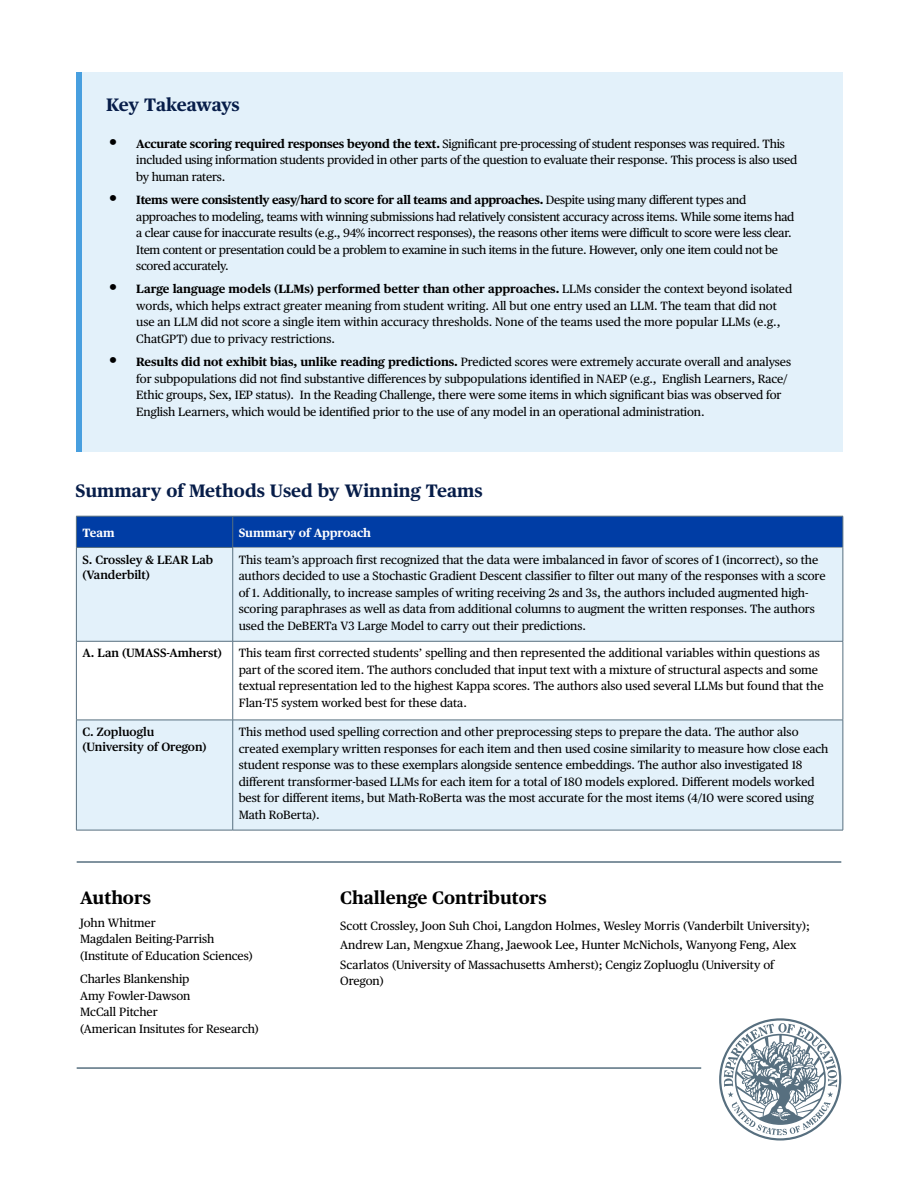
<style>
.page{position:relative;width:918px;height:1188px;background:#fff}
.page>*{position:absolute;margin:0;border:0;box-sizing:border-box;transform-origin:0 0}
.t1{font:700 18px "Publico Text";color:#071d49}
.t2{font:700 18px "Publico Text";color:#000}
.t3{font:12px/16.5px "Publico Text";letter-spacing:-.005em;color:#000}
.t4{font:12px/16.5px "Publico Text";letter-spacing:-.025em;color:#000}
.t5{font:600 12px/15px "Publico Text";letter-spacing:-.005em;color:#000}
.t6{font:700 12px "Publico Text";letter-spacing:-.005em;color:#fff}
.s1{font-weight:700;font-size:18px}
.s2{font-weight:700}
</style>
<div class="page">
<div style="left:76px;top:72px;width:767px;height:380px;background:#e3f1fa"></div>
<div style="left:76px;top:72px;width:6px;height:380px;background:#489fdf"></div>
<div style="left:77px;top:517px;width:766px;height:30px;background:#003da5"></div>
<svg style="left:77px;top:548px;width:766px;height:282px;fill:#e3f1fa"></svg>
<hr style="left:76px;top:516px;width:1px;height:31px;background:#576f7f">
<hr style="left:232px;top:516px;width:1px;height:31px;background:#576f7f">
<hr style="left:233px;top:547px;width:610px;height:1px;background:#92a1ac">
<hr style="left:233px;top:641px;width:610px;height:1px;background:#576f7f">
<hr style="left:233px;top:720px;width:610px;height:1px;background:#576f7f">
<hr style="left:233px;top:830px;width:610px;height:1px;background:#576f7f">
<hr style="left:76px;top:547px;width:157px;height:1px;background:#576f7f">
<hr style="left:76px;top:548px;width:1px;height:93px;background:#576f7f">
<hr style="left:232px;top:548px;width:1px;height:93px;background:#576f7f">
<hr style="left:76px;top:641px;width:157px;height:1px;background:#576f7f">
<hr style="left:76px;top:641px;width:1px;height:79px;background:#576f7f">
<hr style="left:232px;top:641px;width:1px;height:79px;background:#576f7f">
<hr style="left:76px;top:720px;width:157px;height:1px;background:#576f7f">
<hr style="left:76px;top:720px;width:1px;height:110px;background:#576f7f">
<hr style="left:232px;top:720px;width:1px;height:110px;background:#576f7f">
<hr style="left:76px;top:830px;width:157px;height:1px;background:#576f7f">
<hr style="left:76px;top:516px;width:157px;height:1px;background:#576f7f">
<hr style="left:233px;top:516px;width:610px;height:1px;background:#576f7f">
<hr style="left:843px;top:516px;width:1px;height:31px;background:#576f7f">
<hr style="left:843px;top:547px;width:1px;height:94px;background:#576f7f">
<hr style="left:843px;top:641px;width:1px;height:79px;background:#576f7f">
<hr style="left:843px;top:720px;width:1px;height:110px;background:#576f7f">
<div style="left:719px;top:1018px;width:122px;height:123px;border:2px solid #576f7f;border-radius:50%"></div>
<svg style="left:724px;top:1023px;width:113px;height:112px"></svg>
<hr style="left:77px;top:1067px;width:624px;height:2px;background:#576f7f">
<hr style="left:77px;top:861px;width:764px;height:2px;background:#576f7f">
<h1 class="t1" style="left:106px;top:91px;width:135px">Key Takeaways</h1>
<p class="t3" style="left:136px;top:135px;width:662px;text-indent:-27px"><span class="s1">•</span> <span class="s2">Accurate scoring required responses beyond the text.</span> Significant pre-processing of student responses was required. This included using information students provided in other parts of the question to evaluate their response. This process is also used by human raters.</p>
<p class="t4" style="left:136px;top:191px;width:660px;text-indent:-27px"><span class="s1">•</span> <span class="s2">Items were consistently easy/hard to score for all teams and approaches.</span> Despite using many different types and approaches to modeling, teams with winning submissions had relatively consistent accuracy across items. While some items had a clear cause for inaccurate results (e.g., 94% incorrect responses), the reasons other items were difficult to score were less clear.<br>Item content or presentation could be a problem to examine in such items in the future. However, only one item could not be scored accurately.</p>
<p class="t3" style="left:136px;top:280px;width:657px;text-indent:-27px"><span class="s1">•</span> <span class="s2">Large language models (LLMs) performed better than other approaches.</span> LLMs consider the context beyond isolated words, which helps extract greater meaning from student writing. All but one entry used an LLM. The team that did not use an LLM did not score a single item within accuracy thresholds. None of the teams used the more popular LLMs (e.g., ChatGPT) due to privacy restrictions.</p>
<p class="t3" style="left:136px;top:353px;width:656px;text-indent:-27px"><span class="s1">•</span> <span class="s2">Results did not exhibit bias, unlike reading predictions.</span> Predicted scores were extremely accurate overall and analyses for subpopulations did not find substantive differences by subpopulations identified in NAEP (e.g., English Learners, Race/ Ethic groups, Sex, IEP status). In the Reading Challenge, there were some items in which significant bias was observed for English Learners, which would be identified prior to the use of any model in an operational administration.</p>
<h1 class="t1" style="left:76px;top:477px;width:409px">Summary of Methods Used by Winning Teams</h1>
<p class="t6" style="left:82px;top:523px;width:34px">Team</p>
<p class="t6" style="left:239px;top:523px;width:134px">Summary of Approach</p>
<p class="t5" style="left:82px;top:551px;width:132px">S. Crossley &amp; LEAR Lab (Vanderbilt)</p>
<p class="t3" style="left:239px;top:550px;width:588px">This team’s approach first recognized that the data were imbalanced in favor of scores of 1 (incorrect), so the authors decided to use a Stochastic Gradient Descent classifier to filter out many of the responses with a score of 1. Additionally, to increase samples of writing receiving 2s and 3s, the authors included augmented high&shy;scoring paraphrases as well as data from additional columns to augment the written responses. The authors used the DeBERTa V3 Large Model to carry out their predictions.</p>
<p class="t5" style="left:82px;top:645px;width:141px">A. Lan (UMASS-Amherst)</p>
<p class="t3" style="left:239px;top:644px;width:586px">This team first corrected students’ spelling and then represented the additional variables within questions as part of the scored item. The authors concluded that input text with a mixture of structural aspects and some textual representation led to the highest Kappa scores. The authors also used several LLMs but found that the Flan-T5 system worked best for these data.</p>
<p class="t5" style="left:82px;top:724px;width:126px">C. Zopluoglu (University of Oregon)</p>
<p class="t3" style="left:239px;top:723px;width:591px">This method used spelling correction and other preprocessing steps to prepare the data. The author also created exemplary written responses for each item and then used cosine similarity to measure how close each student response was to these exemplars alongside sentence embeddings. The author also investigated 18 different transformer-based LLMs for each item for a total of 180 models explored. Different models worked best for different items, but Math-RoBerta was the most accurate for the most items (4/10 were scored using Math RoBerta).</p>
<h1 class="t2" style="left:80px;top:884px;width:72px">Authors</h1>
<p class="t3" style="left:80px;top:914px;width:174px">John Whitmer<br>Magdalen Beiting-Parrish (Institute of Education Sciences)</p>
<p class="t3" style="left:80px;top:970px;width:180px">Charles Blankenship<br>Amy Fowler-Dawson<br>McCall Pitcher<br>(American Insitutes for Research)</p>
<h1 class="t2" style="left:340px;top:884px;width:208px">Challenge Contributors</h1>
<p class="t3" style="left:340px;top:915px;width:471px;line-height:19.5px">Scott Crossley, Joon Suh Choi, Langdon Holmes, Wesley Morris (Vanderbilt University);<br>Andrew Lan, Mengxue Zhang, Jaewook Lee, Hunter McNichols, Wanyong Feng, Alex<br>Scarlatos (University of Massachusetts Amherst); Cengiz Zopluoglu (University of</p>
<p class="t3" style="left:340px;top:972px;width:45px">Oregon)</p>
</div>
